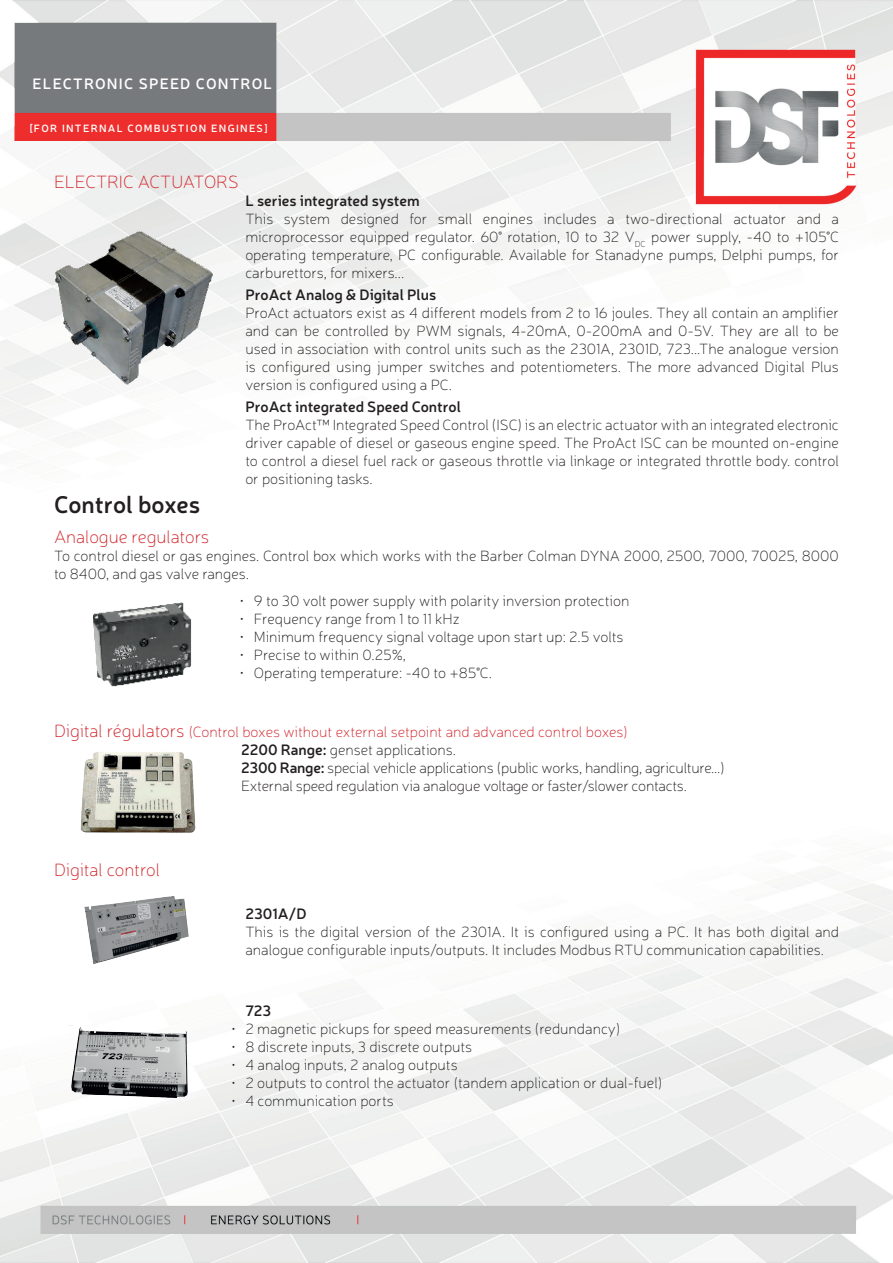
<style>
.page{position:relative;width:893px;height:1263px;background:#fff}
.page>*{position:absolute;margin:0;border:0;box-sizing:border-box;transform-origin:0 0}
.t1{font:600 24px "Neris";color:#231f20}
.t2{font:100 18px "Neris";color:#d1232a}
.t3{font:100 15px/18px "Neris";color:#231f20;text-align:justify}
.t4{font:600 15px "Neris";color:#231f20}
.t5{font:600 15px "Neris";letter-spacing:.08em;color:#fff}
.t6{font:600 10.5px "Neris";letter-spacing:.125em;color:#fff}
.s1{font-size:18px;color:#d1232a}
.s2{color:#d1232a}
.s3{font-weight:600}
</style>
<div class="page">
<img style="left:0;top:0;width:893px;height:1263px">
<img style="left:54px;top:232px;width:159px;height:154px">
<img style="left:92px;top:587px;width:108px;height:105px">
<img style="left:77px;top:744px;width:121px;height:92px">
<img style="left:75px;top:892px;width:117px;height:74px">
<img style="left:68px;top:1025px;width:122px;height:76px">
<p class="t5" style="left:33px;top:74px;width:241px">ELECTRONIC SPEED CONTROL</p>
<p class="t6" style="left:29px;top:121px;width:240px">[FOR INTERNAL COMBUSTION ENGINES]</p>
<p class="t2" style="left:54px;top:171px;width:186px">ELECTRIC ACTUATORS</p>
<p class="t4" style="left:245px;top:190px;width:176px">L series integrated system</p>
<p class="t3" style="left:245px;top:209px;width:595px">This system designed for small engines includes a two-directional actuator and a microprocessor equipped regulator. 60° rotation, 10 to 32 V<sub>DC</sub> power supply, -40 to +105°C operating temperature, PC configurable. Available for Stanadyne pumps, Delphi pumps, for carburettors, for mixers...</p>
<p class="t4" style="left:245px;top:285px;width:192px">ProAct Analog &amp; Digital Plus</p>
<p class="t3" style="left:245px;top:304px;width:595px">ProAct actuators exist as 4 different models from 2 to 16 joules. They all contain an amplifier and can be controlled by PWM signals, 4-20mA, 0-200mA and 0-5V. They are all to be used in association with control units such as the 2301A, 2301D, 723...The analogue version is configured using jumper switches and potentiometers. The more advanced Digital Plus version is configured using a PC.</p>
<p class="t4" style="left:245px;top:397px;width:217px">ProAct integrated Speed Control</p>
<p class="t3" style="left:245px;top:416px;width:595px">The ProAct™ Integrated Speed Control (ISC) is an electric actuator with an integrated electronic driver capable of diesel or gaseous engine speed. The ProAct ISC can be mounted on-engine to control a diesel fuel rack or gaseous throttle via linkage or integrated throttle body. control or positioning tasks.</p>
<h1 class="t1" style="left:54px;top:488px;width:148px">Control boxes</h1>
<p class="t2" style="left:54px;top:526px;width:157px">Analogue regulators</p>
<p class="t3" style="left:54px;top:547px;width:786px">To control diesel or gas engines. Control box which works with the Barber Colman DYNA 2000, 2500, 7000, 70025, 8000 to 8400, and gas valve ranges.</p>
<p class="t3" style="left:240px;top:591px;width:391px">• 9 to 30 volt power supply with polarity inversion protection</p>
<p class="t3" style="left:240px;top:609px;width:221px">• Frequency range from 1 to 11 kHz</p>
<p class="t3" style="left:240px;top:627px;width:385px">• Minimum frequency signal voltage upon start up: 2.5 volts</p>
<p class="t3" style="left:240px;top:645px;width:168px">• Precise to within 0.25%,</p>
<p class="t3" style="left:240px;top:663px;width:254px">• Operating temperature: -40 to +85°C.</p>
<p class="t3" style="left:241px;top:723px;width:485px;text-align:left;text-indent:-187px"><span class="s1">Digital régulators</span> <span class="s2">(Control boxes without external setpoint and advanced control boxes)<br></span><span class="s3">2200 Range:</span> genset applications.<br><span class="s3">2300 Range:</span> special vehicle applications (public works, handling, agriculture...)<br>External speed regulation via analogue voltage or faster/slower contacts.</p>
<p class="t2" style="left:54px;top:859px;width:108px">Digital control</p>
<p class="t4" style="left:245px;top:903px;width:63px">2301A/D</p>
<p class="t3" style="left:245px;top:922px;width:595px">This is the digital version of the 2301A. It is configured using a PC. It has both digital and analogue configurable inputs/outputs. It includes Modbus RTU communication capabilities.</p>
<p class="t4" style="left:245px;top:1000px;width:28px">723</p>
<p class="t3" style="left:231px;top:1019px;width:391px">• 2 magnetic pickups for speed measurements (redundancy)</p>
<p class="t3" style="left:231px;top:1037px;width:243px">• 8 discrete inputs, 3 discrete outputs</p>
<p class="t3" style="left:231px;top:1055px;width:228px">• 4 analog inputs, 2 analog outputs</p>
<p class="t3" style="left:231px;top:1073px;width:433px">• 2 outputs to control the actuator (tandem application or dual-fuel)</p>
<p class="t3" style="left:231px;top:1091px;width:164px">• 4 communication ports</p>
</div>
